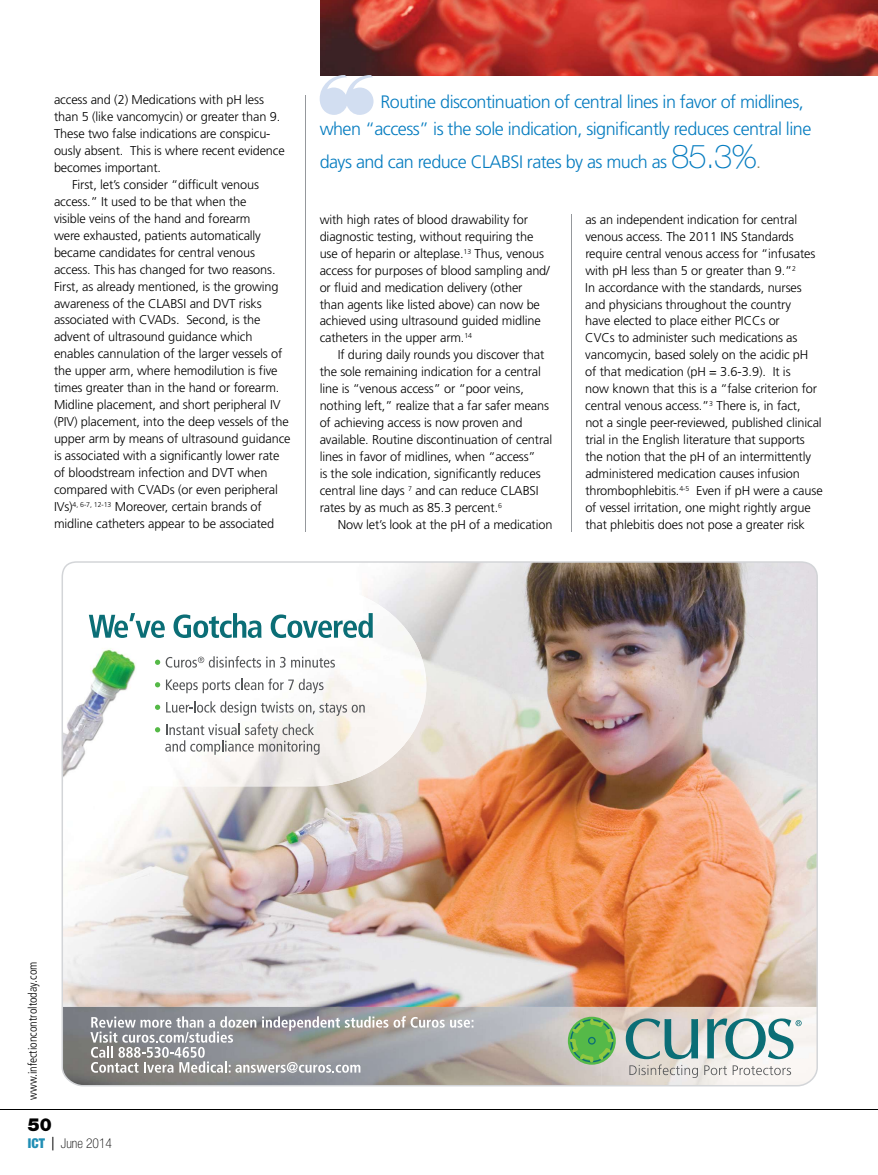
<style>
.page{position:relative;width:878px;height:1175px;background:#fff}
.page>*{position:absolute;margin:0;border:0;box-sizing:border-box;transform-origin:0 0}
.t1{font:300 18px/27px "Frutiger LT Std";letter-spacing:-.03em;color:#057cc0}
.t2{font:900 18px "Helvetica Neue LT Std";color:#000}
.t3{font:100 condensed 13.5px "Helvetica Neue LT Std";color:#000}
.t4{font:300 12.75px/17px "Frutiger LT Std";letter-spacing:-.01em;color:#000}
.t5{font:300 condensed 12px "Frutiger LT Std";color:#000}
.s1{font-family:"Helvetica Neue LT Std";font-weight:100;font-size:33px}
.s2{color:#8b805a}
.s3{font-weight:900;color:#208eb5}
.s4{font-family:"Frutiger LT Std";font-weight:300;font-stretch:normal}
</style>
<div class="page">
<img style="left:61px;top:561px;width:757px;height:526px">
<svg style="left:89px;top:613px;width:76px;height:25px"></svg>
<svg style="left:173px;top:613px;width:88px;height:25px"></svg>
<svg style="left:271px;top:613px;width:102px;height:25px"></svg>
<svg style="left:90px;top:1016px;width:383px;height:56px;background:#a4a4a5"></svg>
<svg style="left:704px;top:1065px;width:87px;height:10px"></svg>
<svg style="left:625px;top:1018px;width:73px;height:60px;background:#abbbb8"></svg>
<svg style="left:568px;top:1016px;width:47px;height:48px"></svg>
<svg style="left:570px;top:1018px;width:43px;height:44px;background:#67b658"></svg>
<svg style="left:707px;top:1018px;width:94px;height:41px"></svg>
<svg style="left:155px;top:659px;width:5px;height:6px"></svg>
<svg style="left:166px;top:656px;width:119px;height:11px"></svg>
<svg style="left:291px;top:656px;width:44px;height:11px"></svg>
<svg style="left:155px;top:682px;width:5px;height:5px"></svg>
<svg style="left:166px;top:678px;width:157px;height:15px"></svg>
<svg style="left:155px;top:704px;width:5px;height:6px"></svg>
<svg style="left:166px;top:701px;width:199px;height:15px"></svg>
<svg style="left:155px;top:723px;width:164px;height:32px"></svg>
<img style="left:320px;top:0;width:558px;height:75px">
<svg style="left:320px;top:75px;width:53px;height:40px"></svg>
<hr style="left:305px;top:95px;width:1px;height:437px;background:#95989c">
<hr style="left:571px;top:214px;width:1px;height:318px;background:#95989c">
<hr style="left:0;top:1108px;width:878px;height:1px;background:#000">
<p class="t4" style="left:54px;top:92px;width:211px">access and (2) Medications with pH less</p>
<p class="t4" style="left:54px;top:109px;width:228px">than 5 (like vancomycin) or greater than 9.</p>
<p class="t4" style="left:54px;top:126px;width:218px">These two false indications are conspicu-</p>
<p class="t4" style="left:54px;top:143px;width:232px">ously absent. This is where recent evidence</p>
<p class="t4" style="left:54px;top:160px;width:108px">becomes important.</p>
<p class="t4" style="left:72px;top:177px;width:188px">First, let’s consider “difficult venous</p>
<p class="t4" style="left:54px;top:194px;width:194px">access.” It used to be that when the</p>
<p class="t4" style="left:54px;top:211px;width:198px">visible veins of the hand and forearm</p>
<p class="t4" style="left:54px;top:228px;width:208px">were exhausted, patients automatically</p>
<p class="t4" style="left:54px;top:245px;width:202px">became candidates for central venous</p>
<p class="t4" style="left:54px;top:262px;width:223px">access. This has changed for two reasons.</p>
<p class="t4" style="left:54px;top:279px;width:226px">First, as already mentioned, is the growing</p>
<p class="t4" style="left:54px;top:295px;width:209px">awareness of the CLABSI and DVT risks</p>
<p class="t4" style="left:54px;top:312px;width:208px">associated with CVADs. Second, is the</p>
<p class="t4" style="left:54px;top:329px;width:200px">advent of ultrasound guidance which</p>
<p class="t4" style="left:54px;top:346px;width:230px">enables cannulation of the larger vessels of</p>
<p class="t4" style="left:54px;top:363px;width:225px">the upper arm, where hemodilution is five</p>
<p class="t4" style="left:54px;top:380px;width:227px">times greater than in the hand or forearm.</p>
<p class="t4" style="left:54px;top:397px;width:228px">Midline placement, and short peripheral IV</p>
<p class="t4" style="left:54px;top:414px;width:236px">(PIV) placement, into the deep vessels of the</p>
<p class="t4" style="left:54px;top:431px;width:238px">upper arm by means of ultrasound guidance</p>
<p class="t4" style="left:54px;top:448px;width:227px">is associated with a significantly lower rate</p>
<p class="t4" style="left:54px;top:465px;width:215px">of bloodstream infection and DVT when</p>
<p class="t4" style="left:54px;top:482px;width:225px">compared with CVADs (or even peripheral</p>
<p class="t4" style="left:54px;top:499px;width:209px">IVs)<sup>4,</sup> <sup>6-7,</sup> <sup>12-13</sup> Moreover, certain brands of</p>
<p class="t4" style="left:54px;top:516px;width:222px">midline catheters appear to be associated</p>
<p class="t1" style="left:320px;top:90px;width:493px;text-indent:61px">Routine discontinuation of central lines in favor of midlines, when “access” is the sole indication, significantly reduces central line</p>
<p class="t1" style="left:320px;top:150px;width:443px">days and can reduce CLABSI rates by as much as <span class="s1">85.3%</span><span class="s2">.</span></p>
<p class="t4" style="left:320px;top:212px;width:210px">with high rates of blood drawability for</p>
<p class="t4" style="left:320px;top:229px;width:215px">diagnostic testing, without requiring the</p>
<p class="t4" style="left:320px;top:246px;width:226px">use of heparin or alteplase.<sup>13</sup> Thus, venous</p>
<p class="t4" style="left:320px;top:263px;width:232px">access for purposes of blood sampling and/</p>
<p class="t4" style="left:320px;top:280px;width:204px">or fluid and medication delivery (other</p>
<p class="t4" style="left:320px;top:296px;width:222px">than agents like listed above) can now be</p>
<p class="t4" style="left:320px;top:313px;width:223px">achieved using ultrasound guided midline</p>
<p class="t4" style="left:320px;top:330px;width:154px">catheters in the upper arm.<sup>14</sup></p>
<p class="t4" style="left:338px;top:347px;width:208px">If during daily rounds you discover that</p>
<p class="t4" style="left:319px;top:364px;width:223px">the sole remaining indication for a central</p>
<p class="t4" style="left:319px;top:381px;width:206px">line is “venous access” or “poor veins,</p>
<p class="t4" style="left:319px;top:398px;width:231px">nothing left,” realize that a far safer means</p>
<p class="t4" style="left:319px;top:415px;width:204px">of achieving access is now proven and</p>
<p class="t4" style="left:319px;top:432px;width:234px">available. Routine discontinuation of central</p>
<p class="t4" style="left:319px;top:449px;width:217px">lines in favor of midlines, when “access”</p>
<p class="t4" style="left:319px;top:466px;width:222px">is the sole indication, significantly reduces</p>
<p class="t4" style="left:319px;top:483px;width:220px">central line days <sup>7</sup> and can reduce CLABSI</p>
<p class="t4" style="left:320px;top:500px;width:184px">rates by as much as 85.3 percent.<sup>6</sup></p>
<p class="t4" style="left:338px;top:517px;width:216px">Now let’s look at the pH of a medication</p>
<p class="t4" style="left:585px;top:212px;width:239px">as an independent indication for central venous access. The 2011 INS Standards require central venous access for “infusates with pH less than 5 or greater than 9.”<sup>2<br></sup>In accordance with the standards, nurses and physicians throughout the country<br>have elected to place either PICCs or<br>CVCs to administer such medications as vancomycin, based solely on the acidic pH of that medication (pH = 3.6-3.9). It is<br>now known that this is a “false criterion for central venous access.”<sup>3</sup> There is, in fact,<br>not a single peer-reviewed, published clinical trial in the English literature that supports the notion that the pH of an intermittently administered medication causes infusion thrombophlebitis.<sup>4-5</sup> Even if pH were a cause of vessel irritation, one might rightly argue that phlebitis does not pose a greater risk</p>
<p class="t5" style="left:26px;top:1100px;width:140px;rotate:-90deg">www.infectioncontroltoday.com</p>
<p class="t2" style="left:28px;top:1114px;width:26px">50</p>
<p class="t3" style="left:28px;top:1135px;width:86px"><span class="s3">ICT</span> <span class="s4">|</span> June 2014</p>
</div>
